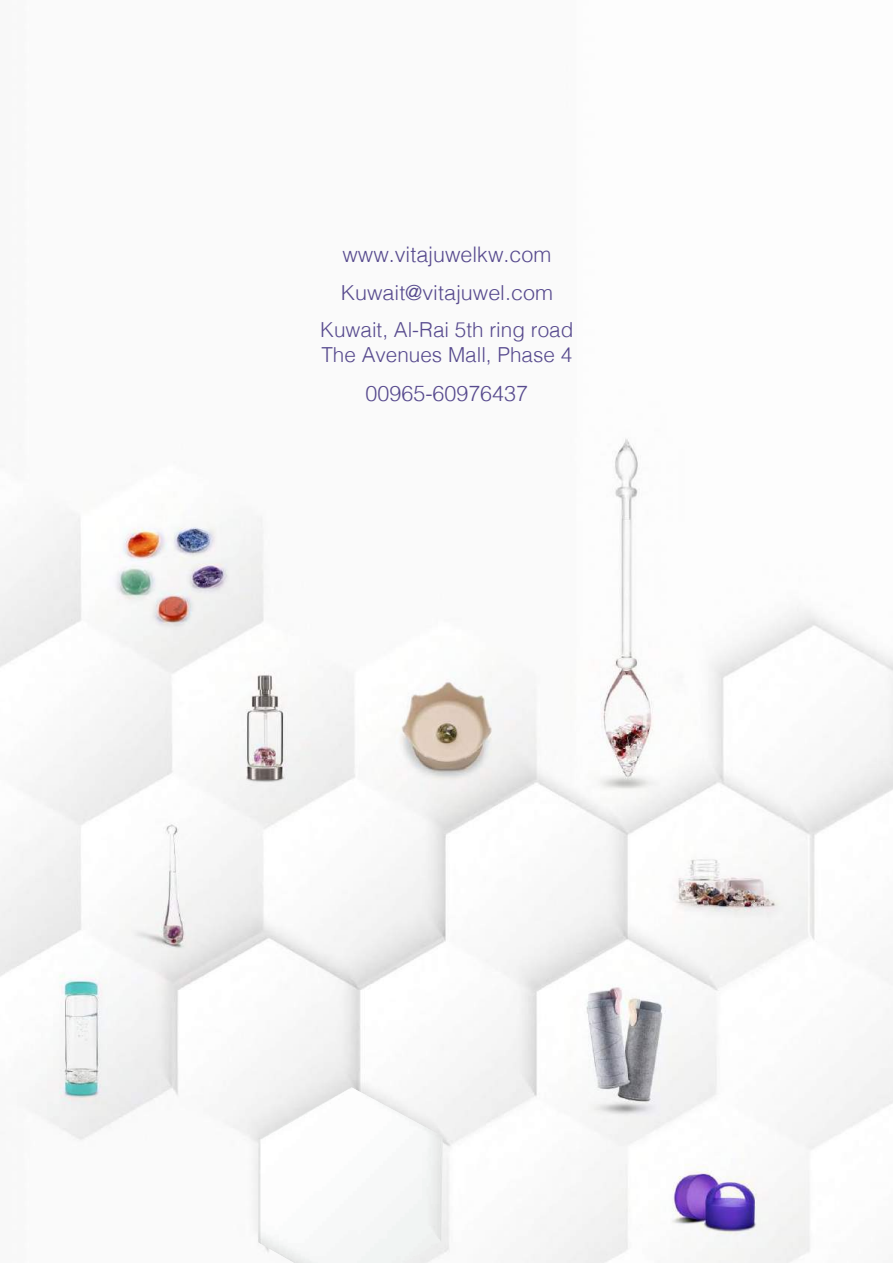
<style>
.page{position:relative;width:893px;height:1263px;background:#fff}
.page>*{position:absolute;margin:0;border:0;box-sizing:border-box;transform-origin:0 0}
.t1{font:100 24.9px "Radikal";color:#574a8e}
.t2{font:300 21.45px "Helvetica";color:#574a8e}
.t3{font:300 20.7px/37.7px "Helvetica";color:#574a8e;text-align:center;scale:1.04 1}
.t4{font:300 20.7px "Helvetica";color:#574a8e}
</style>
<div class="page">
<img style="left:0;top:438px;width:893px;height:825px">
<img style="left:259px;top:1087px;width:184px;height:176px">
<div style="left:317px;top:235px;width:234px;height:214px;background:#fafafa"></div>
<div style="left:317px;top:247px;width:260px;height:187px;background:#fafafa"></div>
<p class="t1" style="left:342px;top:235px;width:211px">www.vitajuwel.com</p>
<p class="t2" style="left:342px;top:236px;width:210px">www.vitajuwelkw.com</p>
<p class="t3" style="left:320px;top:272px;width:245px">Kuwait@vitajuwel.com<br>Kuwait, Al-Rai 5th ring road</p>
<p class="t4" style="left:321px;top:337px;width:252px">The Avenues Mall, Phase 4</p>
<p class="t2" style="left:366px;top:375px;width:164px">00965-60976437</p>
</div>
